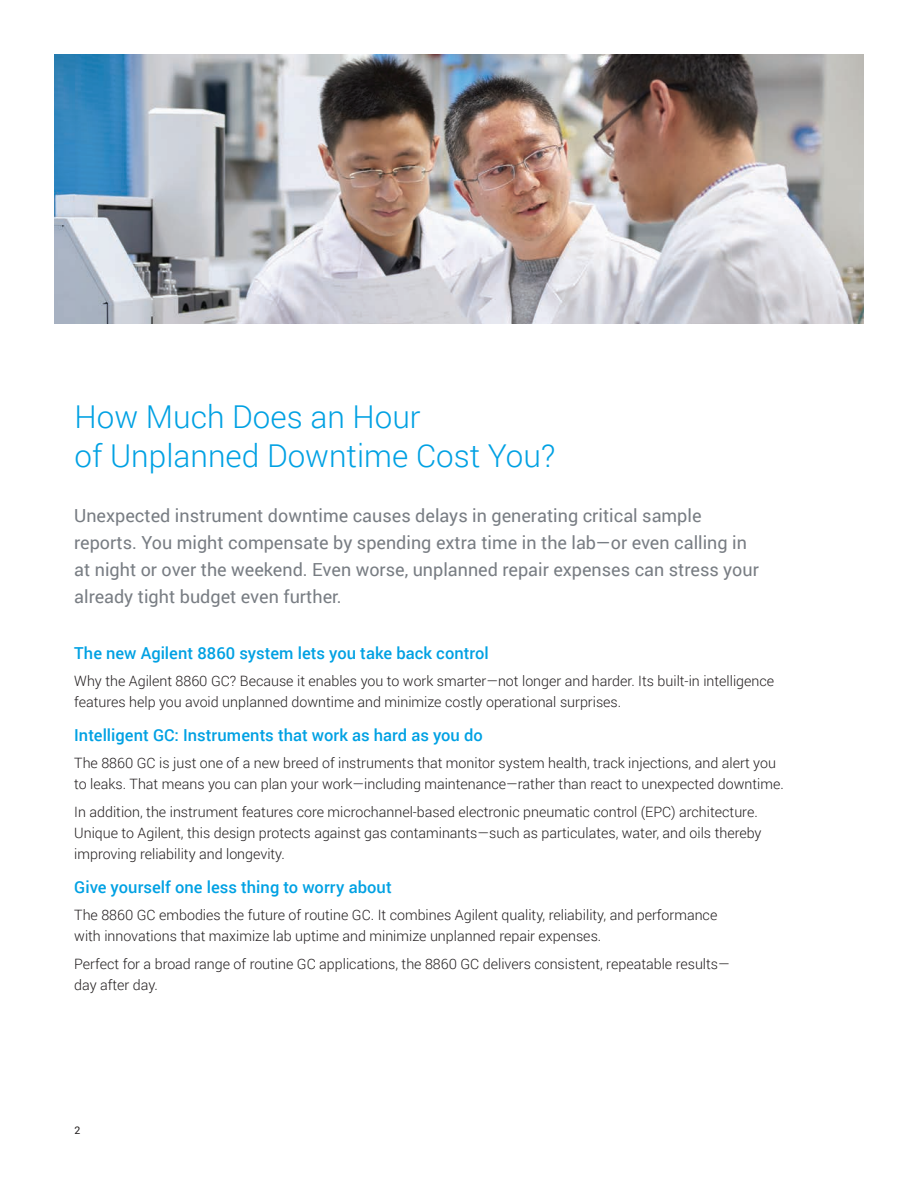
<style>
.page{position:relative;width:918px;height:1188px;background:#fff}
.page>*{position:absolute;margin:0;border:0;box-sizing:border-box;transform-origin:0 0}
.BROCHURE_int_head_bl{font:300 31.5px/39px "Roboto";color:#00a1e3}
.BROCHURE_paragraph_g{font:18px/27px "Roboto";color:#787d83}
.BROCHURE_subhead_blu{font:500 16.5px "Roboto";color:#00a1e3}
.BROCHURE_text_black{font:300 14.25px/21px "Roboto";color:#231f20}
.t1{font:10.5px "Roboto";color:#231f20}
</style>
<div class="page">
<img style="left:54px;top:54px;width:810px;height:270px">
<p class="BROCHURE_int_head_bl" style="left:75px;top:396px;width:482px">How Much Does an Hour<br>of Unplanned Downtime Cost You?</p>
<p class="BROCHURE_paragraph_g" style="left:74px;top:501px;width:686px">Unexpected instrument downtime causes delays in generating critical sample reports. You might compensate by spending extra time in the lab—or even calling in at night or over the weekend. Even worse, unplanned repair expenses can stress your already tight budget even further.</p>
<p class="BROCHURE_subhead_blu" style="left:74px;top:641px;width:416px">The new Agilent 8860 system lets you take back control</p>
<p class="BROCHURE_text_black" style="left:74px;top:670px;width:701px">Why the Agilent 8860 GC? Because it enables you to work smarter—not longer and harder. Its built-in intelligence features help you avoid unplanned downtime and minimize costly operational surprises.</p>
<p class="BROCHURE_subhead_blu" style="left:74px;top:724px;width:410px">Intelligent GC: Instruments that work as hard as you do</p>
<p class="BROCHURE_text_black" style="left:74px;top:752px;width:711px">The 8860 GC is just one of a new breed of instruments that monitor system health, track injections, and alert you to leaks. That means you can plan your work—including maintenance—rather than react to unexpected downtime.</p>
<p class="BROCHURE_text_black" style="left:74px;top:801px;width:689px">In addition, the instrument features core microchannel-based electronic pneumatic control (EPC) architecture.<br>Unique to Agilent, this design protects against gas contaminants—such as particulates, water, and oils thereby improving reliability and longevity.</p>
<p class="BROCHURE_subhead_blu" style="left:74px;top:876px;width:319px">Give yourself one less thing to worry about</p>
<p class="BROCHURE_text_black" style="left:74px;top:904px;width:645px">The 8860 GC embodies the future of routine GC. It combines Agilent quality, reliability, and performance with innovations that maximize lab uptime and minimize unplanned repair expenses.</p>
<p class="BROCHURE_text_black" style="left:74px;top:953px;width:657px">Perfect for a broad range of routine GC applications, the 8860 GC delivers consistent, repeatable results— day after day.</p>
<p class="t1" style="left:75px;top:1123px;width:7px">2</p>
</div>
